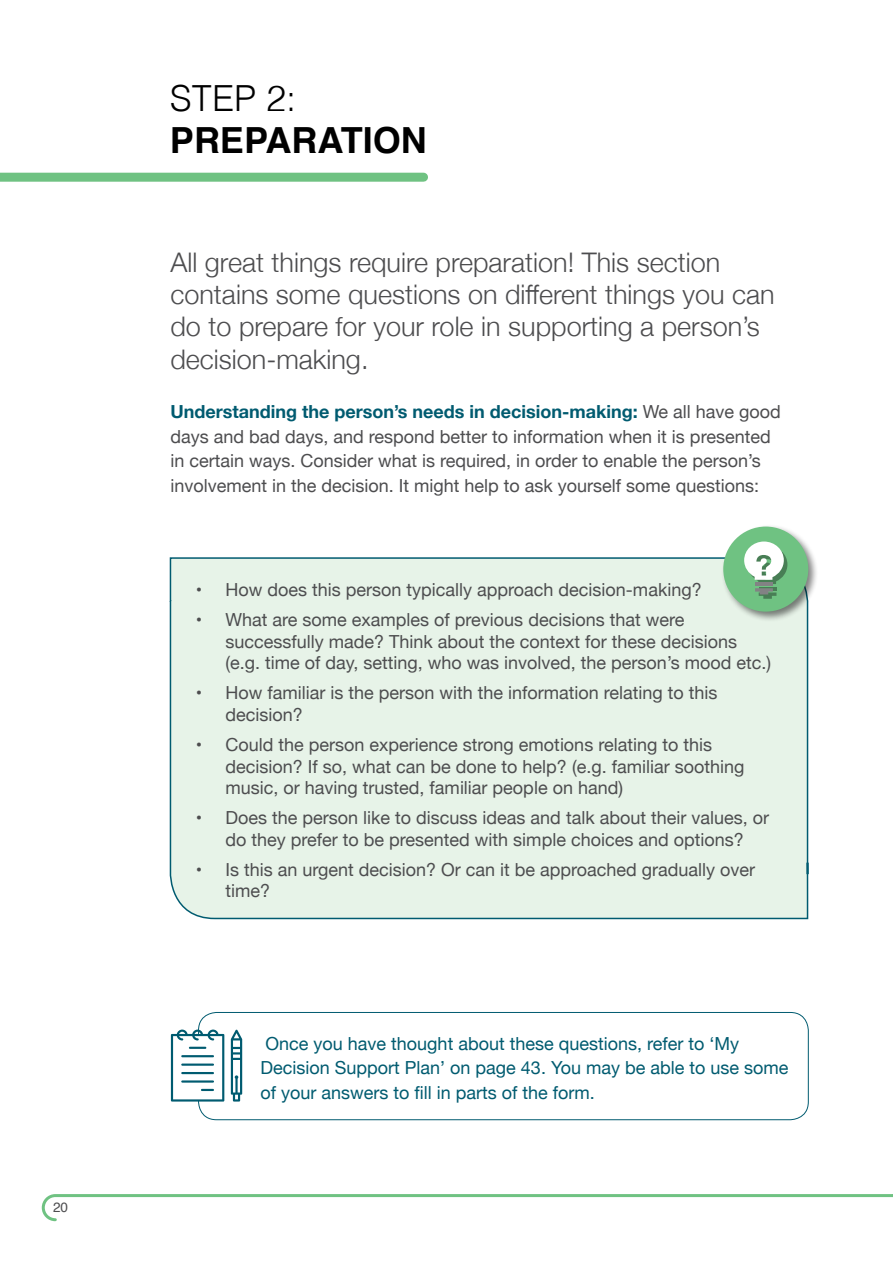
<style>
.page{position:relative;width:893px;height:1263px;background:#fff}
.page>*{position:absolute;margin:0;border:0;box-sizing:border-box;transform-origin:0 0}
.t1{font:700 36px "Helvetica";color:#000}
.t2{font:300 36px "Helvetica";color:#000}
.t3{font:300 27px/32.4px "Helvetica Neue";color:#4d4d4f}
.t4{font:18px/21.6px "Helvetica Neue";color:#4d4d4f}
.t5{font:18px/24.6px "Helvetica Neue";color:#005b70}
.t6{font:13.5px "Helvetica";color:#4d4d4f}
.s1{font-weight:700;color:#005b70}
</style>
<div class="page">
<svg style="left:41px;top:1194px;width:852px;height:28px"></svg>
<div style="left:0;top:173px;width:424px;height:9px;background:#6fc282"></div>
<div style="left:169px;top:557px;width:640px;height:363px;background:#e7f3e8"></div>
<div style="left:721px;top:524px;width:98px;height:98px;background:#000;opacity:.5"></div>
<div style="left:723px;top:527px;width:85px;height:85px;background:#6fc282;border-radius:50%"></div>
<svg style="left:744px;top:541px;width:43px;height:58px"></svg>
<div style="left:198px;top:1012px;width:611px;height:108px;border:1px solid #005b70;border-radius:18px"></div>
<svg style="left:231px;top:1030px;width:11px;height:71px"></svg>
<svg style="left:171px;top:1029px;width:53px;height:72px"></svg>
<p class="t6" style="left:53px;top:1197px;width:17px">20</p>
<h1 class="t2" style="left:170px;top:67px;width:128px">STEP 2:</h1>
<h1 class="t1" style="left:170px;top:111px;width:258px">PREPARATION</h1>
<h2 class="t3" style="left:170px;top:244px;width:606px">All great things require preparation! This section contains some questions on different things you can do to prepare for your role in supporting a person’s decision-making.</h2>
<p class="t4" style="left:170px;top:400px;width:612px;line-height:24.6px"><span class="s1">Understanding the person’s needs in decision-making:</span> We all have good days and bad days, and respond better to information when it is presented in certain ways. Consider what is required, in order to enable the person’s involvement in the decision. It might help to ask yourself some questions:</p>
<p class="t4" style="left:196px;top:580px;width:507px">• How does this person typically approach decision-making?</p>
<p class="t4" style="left:226px;top:610px;width:547px;text-indent:-30px">• What are some examples of previous decisions that were successfully made? Think about the context for these decisions (e.g. time of day, setting, who was involved, the person’s mood etc.)</p>
<p class="t4" style="left:226px;top:683px;width:494px;text-indent:-30px">• How familiar is the person with the information relating to this decision?</p>
<p class="t4" style="left:226px;top:735px;width:520px;text-indent:-30px">• Could the person experience strong emotions relating to this decision? If so, what can be done to help? (e.g. familiar soothing music, or having trusted, familiar people on hand)</p>
<p class="t4" style="left:196px;top:808px;width:575px;text-align:center">• Does the person like to discuss ideas and talk about their values, or do they prefer to be presented with simple choices and options?</p>
<p class="t4" style="left:226px;top:860px;width:531px;text-indent:-30px">• Is this an urgent decision? Or can it be approached gradually over time?</p>
<p class="t5" style="left:261px;top:1032px;width:529px">Once you have thought about these questions, refer to ‘My<br>Decision Support Plan’ on page 43. You may be able to use some of your answers to fill in parts of the form.</p>
</div>
